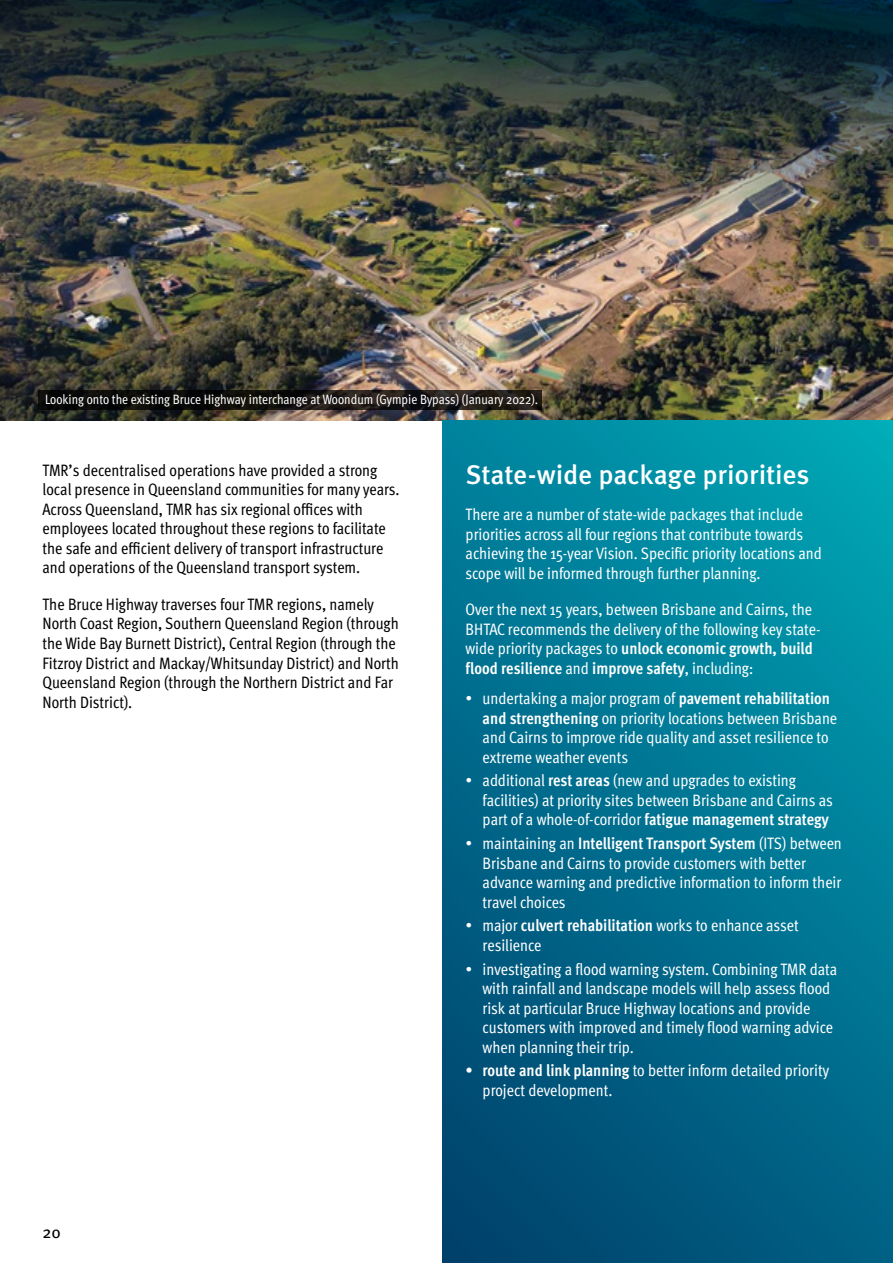
<style>
.page{position:relative;width:893px;height:1263px;background:#fff}
.page>*{position:absolute;margin:0;border:0;box-sizing:border-box;transform-origin:0 0}
.H2_2{font:500 27px "Meta Pro";letter-spacing:-.01em;color:#fff}
.Body{font:condensed 16.5px/19.5px "Meta Pro";color:#fff}
.Body-2{font:condensed 16.5px/19.5px "Meta Pro";color:#000}
.t1{font:16.5px "Meta Pro";color:#000}
.Image_Caption_white{font:condensed 13.5px "Meta Pro";color:#fff}
.s1{font-weight:700}
</style>
<div class="page">
<img style="left:0;top:281px;width:892px;height:140px">
<img style="left:0;top:0;width:892px;height:281px">
<svg style="left:442px;top:421px;width:450px;height:842px;background:#007290"></svg>
<svg style="left:38px;top:391px;width:504px;height:19px;background:#151310"></svg>
<svg style="left:892px;top:0;width:1px;height:1263px"></svg>
<p class="Image_Caption_white" style="left:45px;top:389px;width:494px">Looking onto the existing Bruce Highway interchange at Woondum (Gympie Bypass) (January 2022).</p>
<p class="Body-2" style="left:43px;top:459px;width:359px">TMR’s decentralised operations have provided a strong local presence in Queensland communities for many years.<br>Across Queensland, TMR has six regional offices with employees located throughout these regions to facilitate the safe and efficient delivery of transport infrastructure and operations of the Queensland transport system.</p>
<p class="Body-2" style="left:43px;top:593px;width:358px">The Bruce Highway traverses four TMR regions, namely North Coast Region, Southern Queensland Region (through the Wide Bay Burnett District), Central Region (through the Fitzroy District and Mackay/Whitsunday District) and North Queensland Region (through the Northern District and Far North District).</p>
<p class="t1" style="left:43px;top:1219px;width:20px">20</p>
<h2 class="H2_2" style="left:466px;top:454px;width:345px">State-wide package priorities</h2>
<p class="Body" style="left:466px;top:504px;width:358px">There are a number of state-wide packages that include priorities across all four regions that contribute towards achieving the 15-year Vision. Specific priority locations and scope will be informed through further planning.</p>
<p class="Body" style="left:466px;top:599px;width:356px">Over the next 15 years, between Brisbane and Cairns, the BHTAC recommends the delivery of the following key state&shy;wide priority packages to <span class="s1">unlock economic growth, build flood resilience</span> and <span class="s1">improve safety</span>, including:</p>
<p class="Body" style="left:483px;top:687px;width:356px;text-indent:-17px">• undertaking a major program of <span class="s1">pavement rehabilitation and strengthening</span> on priority locations between Brisbane and Cairns to improve ride quality and asset resilience to extreme weather events</p>
<p class="Body" style="left:483px;top:769px;width:352px;text-indent:-17px">• additional <span class="s1">rest areas</span> (new and upgrades to existing facilities) at priority sites between Brisbane and Cairns as part of a whole-of-corridor <span class="s1">fatigue management strategy</span></p>
<p class="Body" style="left:483px;top:832px;width:361px;text-indent:-17px">• maintaining an <span class="s1">Intelligent Transport System</span> (ITS) between Brisbane and Cairns to provide customers with better advance warning and predictive information to inform their travel choices</p>
<p class="Body" style="left:483px;top:914px;width:318px;text-indent:-17px">• major <span class="s1">culvert rehabilitation</span> works to enhance asset resilience</p>
<p class="Body" style="left:483px;top:958px;width:356px;text-indent:-17px">• investigating a flood warning system. Combining TMR data with rainfall and landscape models will help assess flood risk at particular Bruce Highway locations and provide customers with improved and timely flood warning advice when planning their trip.</p>
<p class="Body" style="left:483px;top:1059px;width:348px;text-indent:-17px"><span class="s1">• route and link planning</span> to better inform detailed priority project development.</p>
</div>
